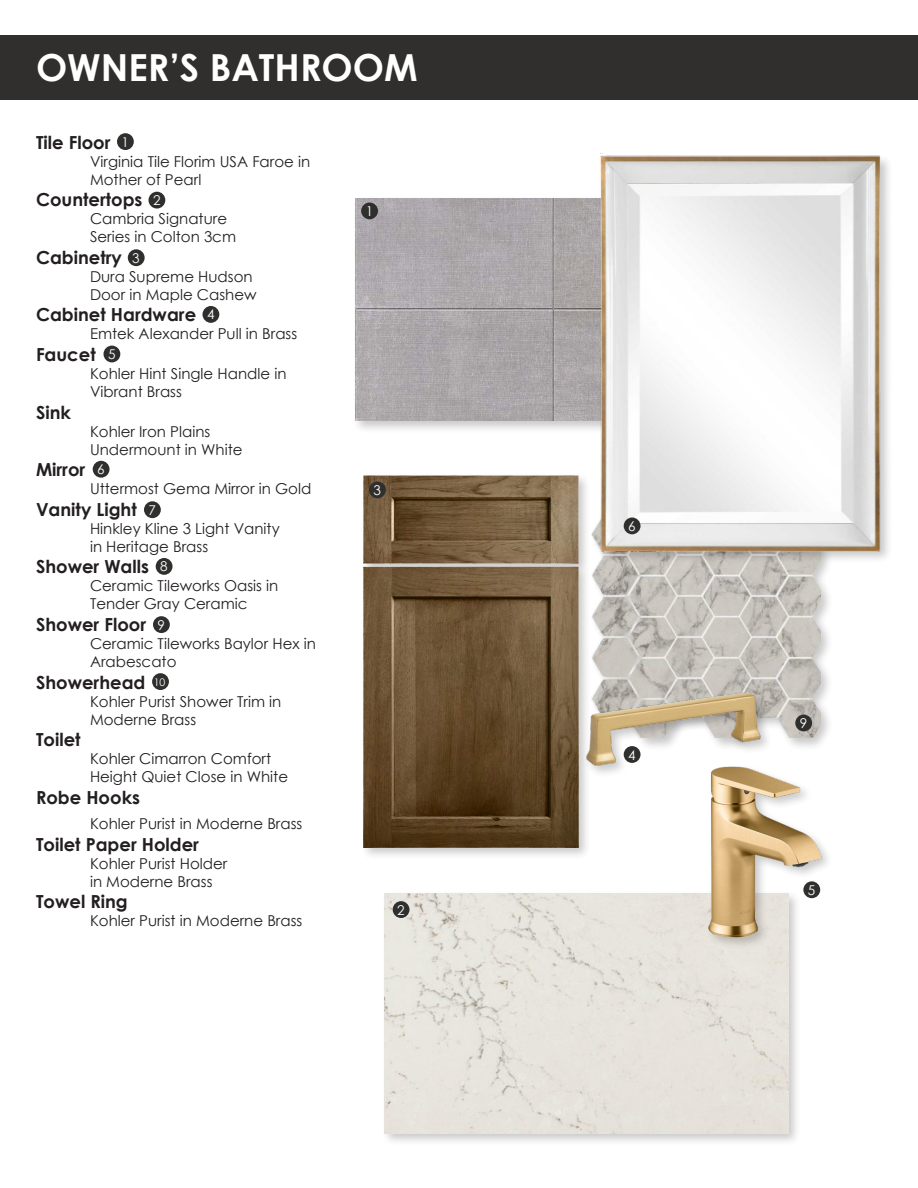
<style>
.page{position:relative;width:918px;height:1188px;background:#fff}
.page>*{position:absolute;margin:0;border:0;box-sizing:border-box;transform-origin:0 0}
.t1{font:700 37.35px "Century Gothic";color:#fff}
.t2{font:700 18px "Century Gothic";color:#231f20}
.t3{font:15px/18px "Century Gothic";color:#231f20}
.t4{font:13.5px "Century Gothic";color:#fff}
.t5{font:10.5px "Century Gothic";color:#fff}
</style>
<div class="page">
<div style="left:590px;top:512px;width:243px;height:239px;background:#231f20;opacity:.24"></div>
<img style="left:592px;top:516px;width:228px;height:222px">
<div style="left:0;top:35px;width:918px;height:65px;background:#302f2d"></div>
<div style="left:382px;top:890px;width:420px;height:257px;background:#231f20;opacity:.24"></div>
<div style="left:385px;top:893px;width:403px;height:240px;background:#e7e3dc"></div>
<div style="left:352px;top:195px;width:414px;height:238px;background:#231f20;opacity:.24"></div>
<img style="left:356px;top:198px;width:242px;height:222px">
<div style="left:360px;top:473px;width:231px;height:388px;background:#231f20;opacity:.24"></div>
<img style="left:363px;top:476px;width:215px;height:372px">
<div style="left:704px;top:764px;width:129px;height:198px;background:#231f20;opacity:.24"></div>
<img style="left:660px;top:766px;width:161px;height:192px">
<div style="left:598px;top:152px;width:295px;height:412px;background:#231f20;opacity:.24"></div>
<img style="left:601px;top:152px;width:280px;height:406px">
<div style="left:584px;top:690px;width:189px;height:88px;background:#231f20;opacity:.24"></div>
<img style="left:587px;top:693px;width:174px;height:73px">
<div style="left:117px;top:133px;width:17px;height:17px;background:#2f2f2d;border-radius:50%"></div>
<div style="left:149px;top:192px;width:16px;height:17px;background:#2f2f2d;border-radius:50%"></div>
<div style="left:128px;top:249px;width:17px;height:17px;background:#2f2f2d;border-radius:50%"></div>
<div style="left:203px;top:306px;width:16px;height:17px;background:#2f2f2d;border-radius:50%"></div>
<div style="left:104px;top:346px;width:16px;height:16px;background:#2f2f2d;border-radius:50%"></div>
<div style="left:93px;top:461px;width:17px;height:17px;background:#2f2f2d;border-radius:50%"></div>
<div style="left:144px;top:501px;width:17px;height:17px;background:#2f2f2d;border-radius:50%"></div>
<div style="left:156px;top:558px;width:17px;height:17px;background:#2f2f2d;border-radius:50%"></div>
<div style="left:153px;top:616px;width:17px;height:17px;background:#2f2f2d;border-radius:50%"></div>
<div style="left:152px;top:673px;width:17px;height:17px;background:#2f2f2d;border-radius:50%"></div>
<div style="left:361px;top:202px;width:17px;height:17px;background:#2f2f2d;border-radius:50%"></div>
<div style="left:393px;top:901px;width:17px;height:17px;background:#2f2f2d;border-radius:50%"></div>
<div style="left:369px;top:481px;width:17px;height:17px;background:#2f2f2d;border-radius:50%"></div>
<div style="left:624px;top:746px;width:17px;height:17px;background:#2f2f2d;border-radius:50%"></div>
<div style="left:803px;top:881px;width:17px;height:17px;background:#2f2f2d;border-radius:50%"></div>
<div style="left:624px;top:517px;width:17px;height:17px;background:#2f2f2d;border-radius:50%"></div>
<div style="left:795px;top:715px;width:17px;height:16px;background:#2f2f2d;border-radius:50%"></div>
<p class="t1" style="left:36px;top:40px;width:383px">OWNER’S BATHROOM</p>
<p class="t2" style="left:36px;top:128px;width:76px">Tile Floor</p>
<p class="t3" style="left:90px;top:152px;width:222px">Virginia Tile Florim USA Faroe in</p>
<p class="t3" style="left:90px;top:170px;width:113px">Mother of Pearl</p>
<p class="t2" style="left:36px;top:186px;width:108px">Countertops</p>
<p class="t3" style="left:90px;top:209px;width:139px">Cambria Signature</p>
<p class="t3" style="left:90px;top:227px;width:148px">Series in Colton 3cm</p>
<p class="t2" style="left:36px;top:244px;width:88px">Cabinetry</p>
<p class="t3" style="left:90px;top:267px;width:168px">Dura Supreme Hudson<br>Door in Maple Cashew</p>
<p class="t2" style="left:36px;top:301px;width:162px">Cabinet Hardware</p>
<p class="t3" style="left:90px;top:325px;width:209px">Emtek Alexander Pull in Brass</p>
<p class="t2" style="left:36px;top:341px;width:61px">Faucet</p>
<p class="t3" style="left:90px;top:364px;width:198px">Kohler Hint Single Handle in</p>
<p class="t3" style="left:90px;top:382px;width:93px">Vibrant Brass</p>
<p class="t2" style="left:36px;top:398px;width:36px">Sink</p>
<p class="t3" style="left:90px;top:422px;width:122px">Kohler Iron Plains</p>
<p class="t3" style="left:90px;top:440px;width:154px">Undermount in White</p>
<p class="t2" style="left:36px;top:456px;width:51px">Mirror</p>
<p class="t3" style="left:90px;top:479px;width:223px">Uttermost Gema Mirror in Gold</p>
<p class="t2" style="left:36px;top:496px;width:102px">Vanity Light</p>
<p class="t3" style="left:90px;top:519px;width:191px">Hinkley Kline 3 Light Vanity</p>
<p class="t3" style="left:90px;top:537px;width:120px">in Heritage Brass</p>
<p class="t2" style="left:36px;top:553px;width:115px">Shower Walls</p>
<p class="t3" style="left:90px;top:577px;width:190px">Ceramic Tileworks Oasis in</p>
<p class="t3" style="left:90px;top:595px;width:159px">Tender Gray Ceramic</p>
<p class="t2" style="left:36px;top:611px;width:112px">Shower Floor</p>
<p class="t3" style="left:90px;top:634px;width:227px">Ceramic Tileworks Baylor Hex in</p>
<p class="t3" style="left:90px;top:652px;width:88px">Arabescato</p>
<p class="t2" style="left:36px;top:668px;width:111px">Showerhead</p>
<p class="t3" style="left:90px;top:692px;width:193px">Kohler Purist Shower Trim in</p>
<p class="t3" style="left:90px;top:710px;width:108px">Moderne Brass</p>
<p class="t2" style="left:36px;top:726px;width:46px">Toilet</p>
<p class="t3" style="left:90px;top:749px;width:183px">Kohler Cimarron Comfort</p>
<p class="t3" style="left:90px;top:767px;width:200px">Height Quiet Close in White</p>
<p class="t2" style="left:36px;top:784px;width:106px">Robe Hooks</p>
<p class="t3" style="left:90px;top:814px;width:214px">Kohler Purist in Moderne Brass</p>
<p class="t2" style="left:36px;top:830px;width:165px">Toilet Paper Holder</p>
<p class="t3" style="left:90px;top:854px;width:139px">Kohler Purist Holder</p>
<p class="t3" style="left:90px;top:872px;width:124px">in Moderne Brass</p>
<p class="t2" style="left:36px;top:888px;width:93px">Towel Ring</p>
<p class="t3" style="left:90px;top:911px;width:214px">Kohler Purist in Moderne Brass</p>
<p class="t4" style="left:122px;top:132px;width:9px">1</p>
<p class="t4" style="left:153px;top:191px;width:9px">2</p>
<p class="t4" style="left:132px;top:248px;width:9px">3</p>
<p class="t4" style="left:207px;top:305px;width:9px">4</p>
<p class="t4" style="left:108px;top:345px;width:9px">5</p>
<p class="t4" style="left:97px;top:460px;width:9px">6</p>
<p class="t4" style="left:149px;top:500px;width:9px">7</p>
<p class="t4" style="left:160px;top:557px;width:9px">8</p>
<p class="t4" style="left:158px;top:615px;width:9px">9</p>
<p class="t5" style="left:154px;top:674px;width:13px">10</p>
<p class="t4" style="left:366px;top:202px;width:9px">1</p>
<p class="t4" style="left:374px;top:481px;width:9px">3</p>
<p class="t4" style="left:397px;top:900px;width:9px">2</p>
<p class="t4" style="left:628px;top:517px;width:9px">6</p>
<p class="t4" style="left:628px;top:745px;width:9px">4</p>
<p class="t4" style="left:800px;top:714px;width:9px">9</p>
<p class="t4" style="left:808px;top:881px;width:9px">5</p>
</div>
